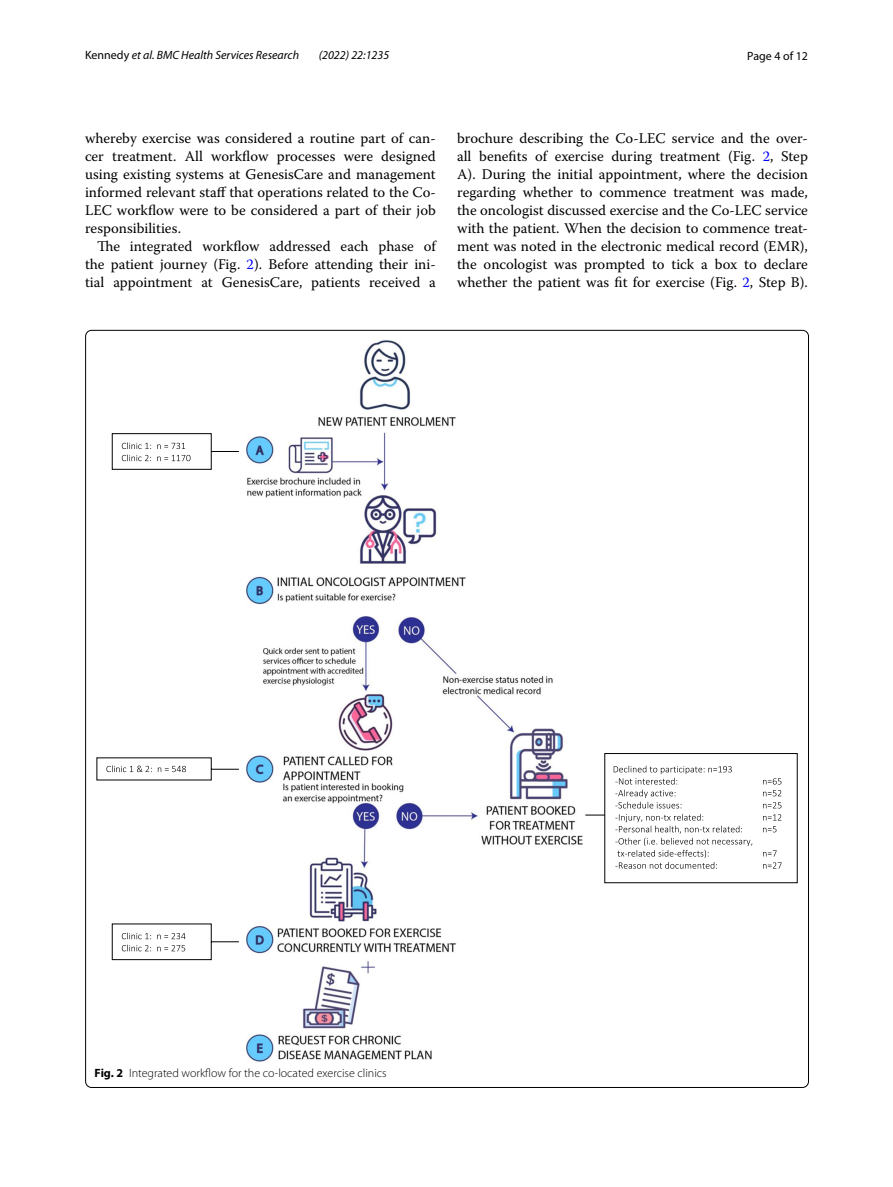
<style>
.page{position:relative;width:893px;height:1187px;background:#fff}
.page>*{position:absolute;margin:0;border:0;box-sizing:border-box;transform-origin:0 0}
.t1{font:14.7px/18px "Warnock Pro";color:#000;text-align:justify}
.t2{font:300 12px "Myriad Pro";color:#000}
.t3{font:italic 12px "Myriad Pro";color:#000}
.t4{font:12px "Myriad Pro";color:#000}
.s1{font-style:normal}
.s2{color:#00f}
.s3{font-weight:700}
</style>
<div class="page">
<img style="left:246px;top:340px;width:210px;height:722px">
<svg style="left:97px;top:433px;width:531px;height:527px"></svg>
<div style="left:605px;top:753px;width:192px;height:129px;background:#fff"></div>
<div style="left:604px;top:753px;width:193px;height:130px;border:1px solid #000"></div>
<svg style="left:122px;top:442px;width:68px;height:19px"></svg>
<svg style="left:106px;top:765px;width:46px;height:7px"></svg>
<svg style="left:158px;top:765px;width:28px;height:7px"></svg>
<svg style="left:122px;top:932px;width:64px;height:19px"></svg>
<svg style="left:763px;top:778px;width:18px;height:6px"></svg>
<svg style="left:763px;top:790px;width:18px;height:6px"></svg>
<svg style="left:763px;top:802px;width:18px;height:6px"></svg>
<svg style="left:763px;top:814px;width:18px;height:6px"></svg>
<svg style="left:763px;top:826px;width:13px;height:6px"></svg>
<svg style="left:763px;top:850px;width:14px;height:6px"></svg>
<svg style="left:614px;top:765px;width:138px;height:103px"></svg>
<svg style="left:763px;top:862px;width:19px;height:6px"></svg>
<p class="t3" style="left:85px;top:48px;width:216px"><span class="s1">Kennedy</span> et al. BMC Health Services Research</p>
<p class="t3" style="left:319px;top:48px;width:72px">(2022) 22:1235</p>
<p class="t4" style="left:747px;top:48px;width:62px">Page 4 of 12</p>
<p class="t1" style="left:85px;top:128px;width:352px">whereby exercise was considered a routine part of can&shy;cer treatment. All workflow processes were designed using existing systems at GenesisCare and management informed relevant staff that operations related to the Co-LEC workflow were to be considered a part of their job responsibilities.</p>
<p class="t1" style="left:85px;top:236px;width:352px;text-indent:12px">The integrated workflow addressed each phase of the patient journey (Fig. <span class="s2">2</span>). Before attending their ini&shy;tial appointment at GenesisCare, patients received a</p>
<p class="t1" style="left:457px;top:128px;width:352px">brochure describing the Co-LEC service and the over&shy;all benefits of exercise during treatment (Fig. <span class="s2">2</span>, Step A). During the initial appointment, where the decision regarding whether to commence treatment was made, the oncologist discussed exercise and the Co-LEC service with the patient. When the decision to commence treat&shy;ment was noted in the electronic medical record (EMR), the oncologist was prompted to tick a box to declare whether the patient was fit for exercise (Fig. <span class="s2">2</span>, Step B).</p>
<p class="t2" style="left:95px;top:1066px;width:294px"><span class="s3">Fig. 2</span> Integrated workflow for the co-located exercise clinics</p>
</div>
